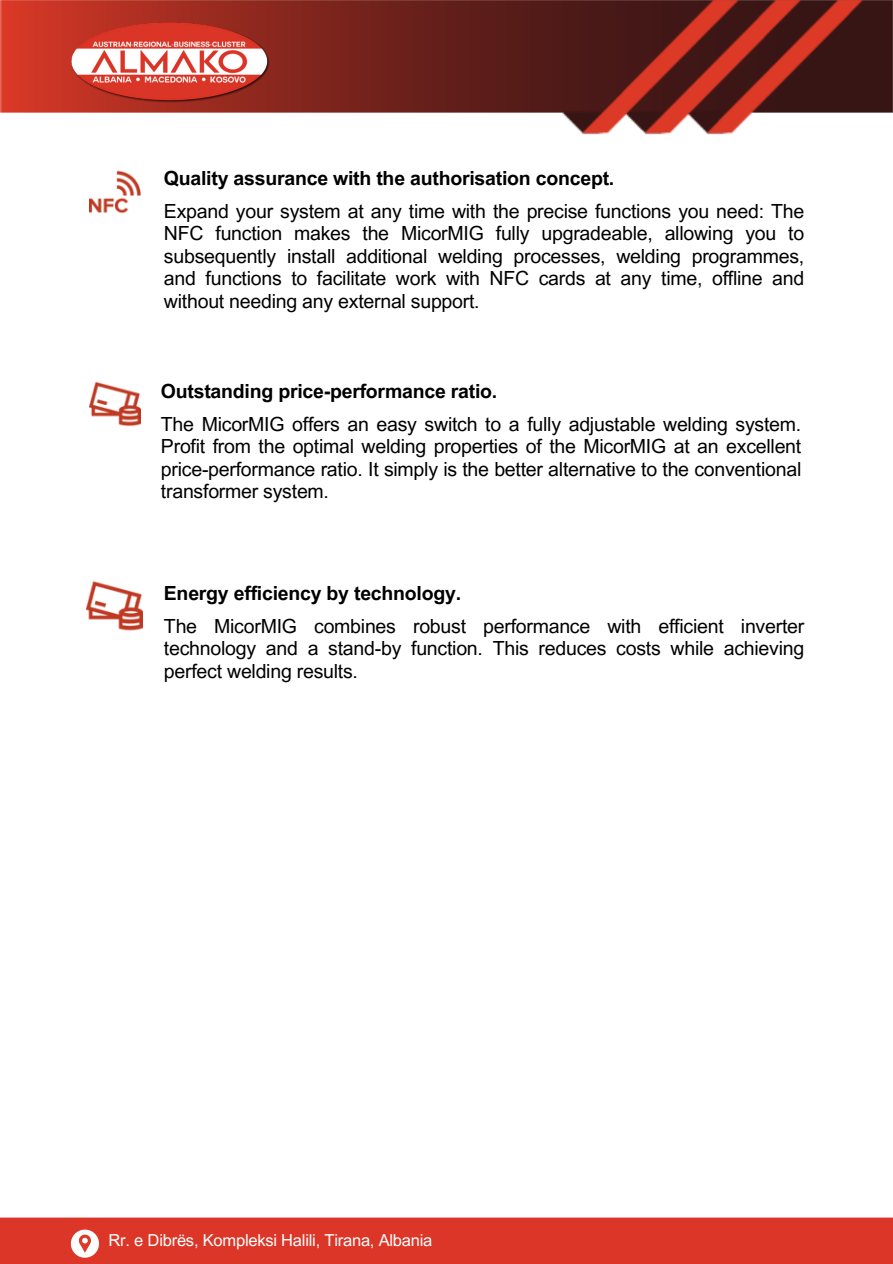
<style>
.page{position:relative;width:893px;height:1264px;background:#fff}
.page>*{position:absolute;margin:0;border:0;box-sizing:border-box;transform-origin:0 0}
.t1{font:19.5px/22.5px "Arial MT Pro";letter-spacing:-.01em;color:#000;text-align:justify}
.t2{font:700 19.5px "Arial MT Pro";letter-spacing:-.01em;color:#000}
.t3{font:16.5px "Arial MT Pro";letter-spacing:-.015em;color:#fff}
</style>
<div class="page">
<img style="left:0;top:1217px;width:892px;height:2px">
<img style="left:0;top:0;width:892px;height:135px">
<img style="left:71px;top:22px;width:199px;height:82px">
<div style="left:0;top:1219px;width:892px;height:44px;background:#db3627"></div>
<svg style="left:71px;top:1229px;width:28px;height:28px"></svg>
<img style="left:89px;top:170px;width:51px;height:44px">
<img style="left:89px;top:381px;width:51px;height:46px">
<img style="left:86px;top:581px;width:56px;height:50px">
<h2 class="t2" style="left:164px;top:171px;width:452px">Quality assurance with the authorisation concept.</h2>
<p class="t1" style="left:164px;top:202px;width:641px">Expand your system at any time with the precise functions you need: The NFC function makes the MicorMIG fully upgradeable, allowing you to subsequently install additional welding processes, welding programmes, and functions to facilitate work with NFC cards at any time, offline and without needing any external support.</p>
<h1 class="t2" style="left:161px;top:384px;width:338px">Outstanding price-performance ratio.</h1>
<h2 class="t1" style="left:161px;top:415px;width:641px">The MicorMIG offers an easy switch to a fully adjustable welding system.<br>Profit from the optimal welding properties of the MicorMIG at an excellent price-performance ratio. It simply is the better alternative to the conventional transformer system.</h2>
<p class="t2" style="left:164px;top:586px;width:299px">Energy efficiency by technology.</p>
<p class="t1" style="left:164px;top:617px;width:641px">The MicorMIG combines robust performance with efficient inverter technology and a stand-by function. This reduces costs while achieving perfect welding results.</p>
<h1 class="t3" style="left:109px;top:1233px;width:325px">Rr. e Dibrës, Kompleksi Halili, Tirana, Albania</h1>
</div>
